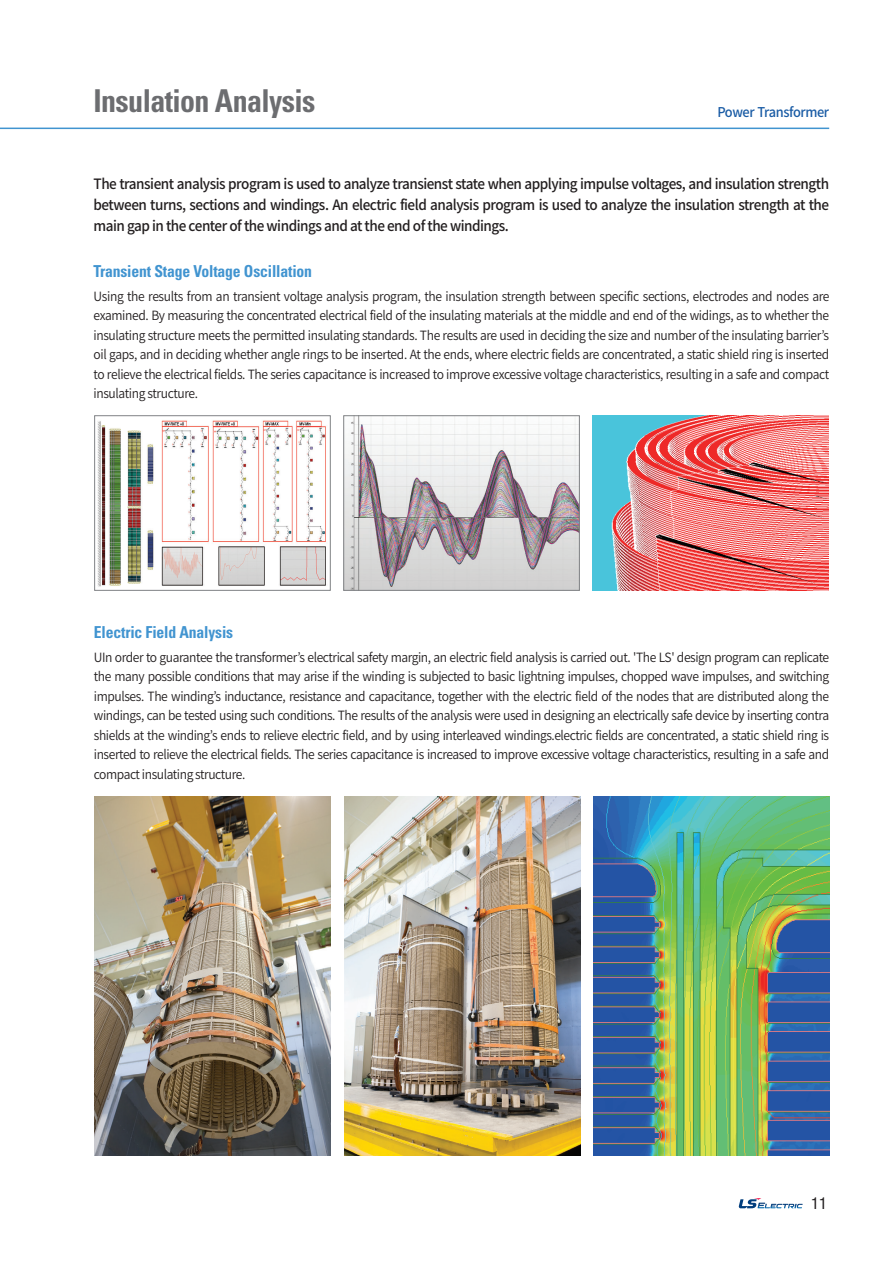
<style>
.page{position:relative;width:893px;height:1263px;background:#fff}
.page>*{position:absolute;margin:0;border:0;box-sizing:border-box;transform-origin:0 0}
.t1{font:700 condensed 31.5px "Univers";letter-spacing:-.02em;color:#6c6d70;scale:.95 1}
.t2{font:700 condensed 16.5px "Univers";letter-spacing:-.01em;color:#4194d0;scale:.95 1}
.t3{font:condensed 16.5px "Helvetica Neue";color:#231f20}
.t4{font:500 14.25px/21px "Noto Sans CJ Kkr";letter-spacing:-.035em;color:#231f20;text-align:justify;scale:.95 1}
.t5{font:500 13.5px "Noto Sans CJ Kkr";letter-spacing:-.03em;color:#1a5ca5;scale:.95 1}
.t6{font:600 12.75px/19.5px "Noto Sans CJ Kkr";letter-spacing:-.035em;color:#231f20;text-align:justify;scale:.95 1}
</style>
<div class="page">
<svg style="left:739px;top:1198px;width:64px;height:10px"></svg>
<hr style="left:0;top:128px;width:829px;height:1px;background:#4194d0">
<img style="left:94px;top:796px;width:236px;height:359px">
<img style="left:593px;top:796px;width:236px;height:359px">
<img style="left:345px;top:796px;width:236px;height:359px">
<img style="left:97px;top:420px;width:229px;height:167px">
<div style="left:94px;top:415px;width:237px;height:176px;border:1px solid #808285"></div>
<img style="left:593px;top:416px;width:235px;height:174px">
<img style="left:345px;top:417px;width:233px;height:172px">
<div style="left:343px;top:415px;width:237px;height:176px;border:1px solid #808285"></div>
<h1 class="t1" style="left:94px;top:82px;width:235px">Insulation Analysis</h1>
<p class="t5" style="left:717px;top:104px;width:119px">Power Transformer</p>
<p class="t4" style="left:94px;top:173px;width:776px">The transient analysis program is used to analyze transienst state when applying impulse voltages, and insulation strength between turns, sections and windings. An electric field analysis program is used to analyze the insulation strength at the main gap in the center of the windings and at the end of the windings.</p>
<p class="t2" style="left:94px;top:261px;width:231px">Transient Stage Voltage Oscillation</p>
<p class="t6" style="left:94px;top:286px;width:776px">Using the results from an transient voltage analysis program, the insulation strength between specific sections, electrodes and nodes are examined. By measuring the concentrated electrical field of the insulating materials at the middle and end of the widings, as to whether the insulating structure meets the permitted insulating standards. The results are used in deciding the size and number of the insulating barrier’s oil gaps, and in deciding whether angle rings to be inserted. At the ends, where electric fields are concentrated, a static shield ring is inserted to relieve the electrical fields. The series capacitance is increased to improve excessive voltage characteristics, resulting in a safe and compact insulating structure.</p>
<p class="t2" style="left:94px;top:622px;width:148px">Electric Field Analysis</p>
<p class="t6" style="left:94px;top:648px;width:775px">UIn order to guarantee the transformer’s electrical safety margin, an electric field analysis is carried out. 'The LS' design program can replicate the many possible conditions that may arise if the winding is subjected to basic lightning impulses, chopped wave impulses, and switching impulses. The winding’s inductance, resistance and capacitance, together with the electric field of the nodes that are distributed along the windings, can be tested using such conditions. The results of the analysis were used in designing an electrically safe device by inserting contra shields at the winding’s ends to relieve electric field, and by using interleaved windings.electric fields are concentrated, a static shield ring is inserted to relieve the electrical fields. The series capacitance is increased to improve excessive voltage characteristics, resulting in a safe and compact insulating structure.</p>
<p class="t3" style="left:811px;top:1193px;width:17px">11</p>
</div>
